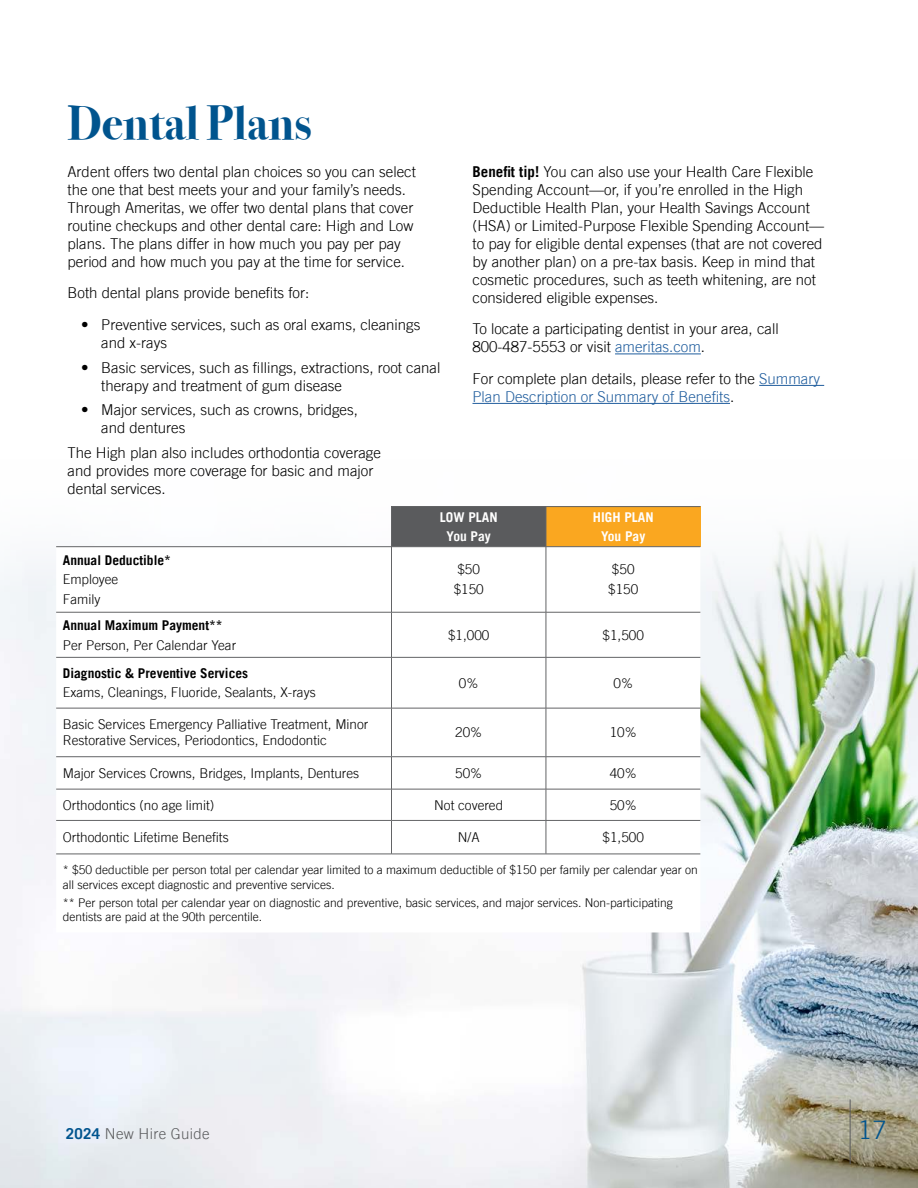
<style>
.page{position:relative;width:918px;height:1188px;background:#fff}
.page>*{position:absolute;margin:0;border:0;box-sizing:border-box;transform-origin:0 0}
.t1{font:700 48px "Bodoni Svty Two ITCTT";color:#00548e}
.t2{font:300 25.5px "Trade Gothic LT";color:#00548e}
.t3{font:300 15px/18px "Trade Gothic LT";color:#000}
.t4{font:300 15px/18px "Trade Gothic LT";color:#215e9e}
.t5{font:300 15px "Trade Gothic LT";letter-spacing:.02em;color:#5a5b5d}
.t6{font:300 13.5px/19.6px "Trade Gothic LT";color:#000}
.t7{font:700 13.5px "Trade Gothic LT";color:#000}
.t8{font:700 13.5px/19.6px "Trade Gothic LT";color:#fff;text-align:center}
.t9{font:300 12px/14.4px "Trade Gothic LT";color:#000}
.s1{font-weight:700}
.s2{color:#215e9e}
.s3{color:#000}
.s4{font-weight:700;color:#00548e}
</style>
<div class="page">
<img style="left:0;top:506px;width:918px;height:682px">
<hr style="left:615px;top:354px;width:86px;height:1px;background:#215e9e">
<hr style="left:759px;top:385px;width:65px;height:1px;background:#215e9e">
<hr style="left:472px;top:403px;width:258px;height:1px;background:#215e9e">
<div style="left:392px;top:507px;width:154px;height:40px;background:#5a5b5d"></div>
<div style="left:546px;top:507px;width:154px;height:40px;background:#faa720"></div>
<svg style="left:56px;top:547px;width:644px;height:385px"></svg>
<hr style="left:391px;top:506px;width:155px;height:1px;background:#636466">
<hr style="left:391px;top:507px;width:1px;height:40px;background:#636466">
<hr style="left:546px;top:506px;width:154px;height:1px;background:#636466">
<hr style="left:546px;top:507px;width:1px;height:40px;background:#636466">
<hr style="left:56px;top:546px;width:335px;height:1px;background:#636466">
<hr style="left:392px;top:546px;width:154px;height:1px;background:#636466">
<hr style="left:391px;top:547px;width:1px;height:65px;background:#636466">
<hr style="left:546px;top:546px;width:154px;height:1px;background:#636466">
<hr style="left:546px;top:547px;width:1px;height:65px;background:#636466">
<hr style="left:56px;top:612px;width:335px;height:1px;background:#636466">
<hr style="left:392px;top:612px;width:154px;height:1px;background:#636466">
<hr style="left:391px;top:612px;width:1px;height:45px;background:#636466">
<hr style="left:546px;top:612px;width:154px;height:1px;background:#636466">
<hr style="left:546px;top:612px;width:1px;height:45px;background:#636466">
<hr style="left:56px;top:657px;width:335px;height:1px;background:#636466">
<hr style="left:392px;top:657px;width:154px;height:1px;background:#636466">
<hr style="left:391px;top:658px;width:1px;height:50px;background:#636466">
<hr style="left:546px;top:657px;width:154px;height:1px;background:#636466">
<hr style="left:546px;top:658px;width:1px;height:50px;background:#636466">
<hr style="left:56px;top:708px;width:335px;height:1px;background:#636466">
<hr style="left:392px;top:708px;width:154px;height:1px;background:#636466">
<hr style="left:391px;top:708px;width:1px;height:49px;background:#636466">
<hr style="left:546px;top:708px;width:154px;height:1px;background:#636466">
<hr style="left:546px;top:708px;width:1px;height:49px;background:#636466">
<hr style="left:56px;top:756px;width:335px;height:1px;background:#636466">
<hr style="left:392px;top:756px;width:154px;height:1px;background:#636466">
<hr style="left:391px;top:757px;width:1px;height:32px;background:#636466">
<hr style="left:546px;top:756px;width:154px;height:1px;background:#636466">
<hr style="left:546px;top:757px;width:1px;height:32px;background:#636466">
<hr style="left:56px;top:789px;width:335px;height:1px;background:#636466">
<hr style="left:392px;top:789px;width:154px;height:1px;background:#636466">
<hr style="left:391px;top:789px;width:1px;height:31px;background:#636466">
<hr style="left:546px;top:789px;width:154px;height:1px;background:#636466">
<hr style="left:546px;top:789px;width:1px;height:31px;background:#636466">
<hr style="left:56px;top:820px;width:335px;height:1px;background:#636466">
<hr style="left:392px;top:820px;width:154px;height:1px;background:#636466">
<hr style="left:391px;top:821px;width:1px;height:33px;background:#636466">
<hr style="left:546px;top:820px;width:154px;height:1px;background:#636466">
<hr style="left:546px;top:821px;width:1px;height:33px;background:#636466">
<hr style="left:56px;top:854px;width:335px;height:1px;background:#636466">
<hr style="left:392px;top:854px;width:154px;height:1px;background:#636466">
<hr style="left:546px;top:854px;width:154px;height:1px;background:#636466">
<hr style="left:850px;top:1099px;width:1px;height:65px;background:#5a5b5d">
<h1 class="t1" style="left:68px;top:83px;width:245px">Dental Plans</h1>
<p class="t3" style="left:68px;top:162px;width:350px">Ardent offers two dental plan choices so you can select the one that best meets your and your family’s needs.<br>Through Ameritas, we offer two dental plans that cover routine checkups and other dental care: High and Low plans. The plans differ in how much you pay per pay period and how much you pay at the time for service.</p>
<p class="t3" style="left:68px;top:284px;width:243px">Both dental plans provide benefits for:</p>
<p class="t3" style="left:101px;top:315px;width:321px;text-indent:-20px">• Preventive services, such as oral exams, cleanings and x-rays</p>
<p class="t3" style="left:101px;top:358px;width:341px;text-indent:-20px">• Basic services, such as fillings, extractions, root canal therapy and treatment of gum disease</p>
<p class="t3" style="left:101px;top:401px;width:258px;text-indent:-20px">• Major services, such as crowns, bridges, and dentures</p>
<p class="t3" style="left:68px;top:444px;width:315px">The High plan also includes orthodontia coverage and provides more coverage for basic and major dental services.</p>
<p class="t3" style="left:472px;top:162px;width:353px"><span class="s1">Benefit tip!</span> You can also use your Health Care Flexible Spending Account—or, if you’re enrolled in the High Deductible Health Plan, your Health Savings Account (HSA) or Limited-Purpose Flexible Spending Account— to pay for eligible dental expenses (that are not covered by another plan) on a pre-tax basis. Keep in mind that cosmetic procedures, such as teeth whitening, are not considered eligible expenses.</p>
<p class="t3" style="left:472px;top:320px;width:308px">To locate a participating dentist in your area, call<br>800-487-5553 or visit <span class="s2">ameritas.com</span>.</p>
<p class="t4" style="left:472px;top:369px;width:349px"><span class="s3">For complete plan details, please refer to the</span> Summary<br>Plan Description or Summary of Benefits<span class="s3">.</span></p>
<p class="t8" style="left:440px;top:507px;width:59px">LOW PLAN<br>You Pay</p>
<p class="t8" style="left:593px;top:507px;width:62px">HIGH PLAN<br>You Pay</p>
<p class="t7" style="left:63px;top:552px;width:110px">Annual Deductible*</p>
<p class="t6" style="left:63px;top:570px;width:57px">Employee<br>Family</p>
<p class="t6" style="left:454px;top:560px;width:32px">$50 $150</p>
<p class="t6" style="left:608px;top:560px;width:32px">$50 $150</p>
<p class="t7" style="left:63px;top:617px;width:161px">Annual Maximum Payment**</p>
<p class="t6" style="left:63px;top:635px;width:175px">Per Person, Per Calendar Year</p>
<p class="t6" style="left:448px;top:625px;width:43px">$1,000</p>
<p class="t6" style="left:603px;top:625px;width:43px">$1,500</p>
<p class="t7" style="left:63px;top:665px;width:187px">Diagnostic &amp; Preventive Services</p>
<p class="t6" style="left:63px;top:683px;width:254px">Exams, Cleanings, Fluoride, Sealants, X-rays</p>
<p class="t6" style="left:459px;top:673px;width:21px">0%</p>
<p class="t6" style="left:613px;top:673px;width:21px">0%</p>
<p class="t6" style="left:63px;top:716px;width:307px;line-height:16.2px">Basic Services Emergency Palliative Treatment, Minor<br>Restorative Services, Periodontics, Endodontic</p>
<p class="t6" style="left:455px;top:722px;width:29px">20%</p>
<p class="t6" style="left:610px;top:722px;width:29px">10%</p>
<p class="t6" style="left:63px;top:763px;width:298px">Major Services Crowns, Bridges, Implants, Dentures</p>
<p class="t6" style="left:455px;top:763px;width:29px">50%</p>
<p class="t6" style="left:610px;top:763px;width:29px">40%</p>
<p class="t6" style="left:63px;top:795px;width:153px">Orthodontics (no age limit)</p>
<p class="t6" style="left:434px;top:795px;width:70px">Not covered</p>
<p class="t6" style="left:610px;top:795px;width:29px">50%</p>
<p class="t6" style="left:63px;top:827px;width:167px">Orthodontic Lifetime Benefits</p>
<p class="t6" style="left:458px;top:827px;width:23px">N/A</p>
<p class="t6" style="left:603px;top:827px;width:43px">$1,500</p>
<p class="t9" style="left:63px;top:863px;width:636px">* $50 deductible per person total per calendar year limited to a maximum deductible of $150 per family per calendar year on all services except diagnostic and preventive services.</p>
<p class="t9" style="left:63px;top:895px;width:612px">** Per person total per calendar year on diagnostic and preventive, basic services, and major services. Non-participating dentists are paid at the 90th percentile.</p>
<p class="t5" style="left:66px;top:1125px;width:145px"><span class="s4">2024</span> New Hire Guide</p>
<h2 class="t2" style="left:858px;top:1115px;width:30px">17</h2>
</div>
